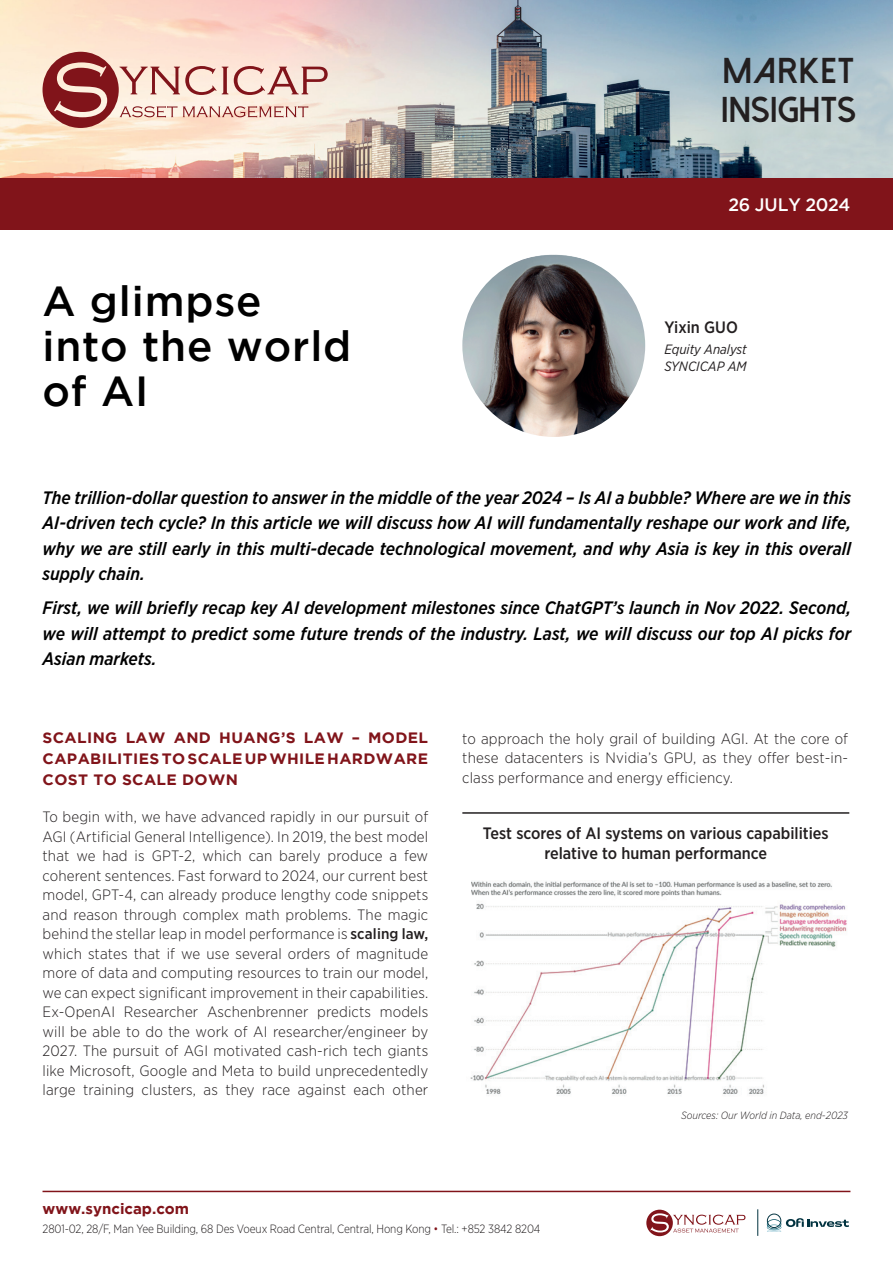
<style>
.page{position:relative;width:893px;height:1263px;background:#fff}
.page>*{position:absolute;margin:0;border:0;box-sizing:border-box;transform-origin:0 0}
.t1{font:500 42px/45px "Gotham";letter-spacing:.02em;color:#000}
.t2{font:800 36px/39px "Dolce Vita";color:#231f20}
.t3{font:italic 500 18px/25.5px "Gotham Narrow";color:#000;text-align:justify}
.t4{font:500 18px "Gotham";letter-spacing:-.02em;color:#fff}
.t5{font:500 16.5px/19.5px "Gotham Narrow";color:#231f20;text-align:center}
.t6{font:300 15px/19.5px "Gotham Narrow";letter-spacing:.01em;color:#231f20;text-align:justify}
.t7{font:700 15px/21px "Gotham";letter-spacing:.025em;color:#81141a;text-align:justify}
.t8{font:700 15px "Gotham";color:#81141a}
.t9{font:italic 13.5px/16.5px "Gotham Narrow";color:#231f20}
.t10{font:300 12px "Gotham Narrow";letter-spacing:-.01em;color:#231f20}
.t11{font:italic 300 10.5px "Gotham Narrow";color:#231f20}
.s1{font-weight:500}
.s2{color:#81141a}
</style>
<div class="page">
<img style="left:0;top:0;width:893px;height:179px">
<svg style="left:43px;top:52px;width:285px;height:76px;background:#dbb1a7"></svg>
<div style="left:0;top:179px;width:893px;height:51px;background:#81141a"></div>
<hr style="left:43px;top:1191px;width:807px;height:1px;background:#81141a">
<img style="left:462px;top:254px;width:183px;height:183px;border-radius:91px">
<svg style="left:646px;top:1210px;width:99px;height:26px"></svg>
<svg style="left:757px;top:1209px;width:1px;height:27px"></svg>
<svg style="left:767px;top:1213px;width:82px;height:18px"></svg>
<img style="left:470px;top:881px;width:377px;height:215px">
<hr style="left:462px;top:812px;width:387px;height:2px;background:#231f20">
<h2 class="t2" style="left:721px;top:51px;width:137px">MARKET<br>INSIGHTS</h2>
<h1 class="t1" style="left:43px;top:278px;width:310px">A glimpse into the world of AI</h1>
<p class="t4" style="left:728px;top:194px;width:123px">26 JULY 2024</p>
<p class="t5" style="left:664px;top:318px;width:75px">Yixin GUO</p>
<p class="t9" style="left:664px;top:341px;width:84px">Equity Analyst<br>SYNCICAP AM</p>
<p class="t3" style="left:43px;top:484px;width:810px">The trillion-dollar question to answer in the middle of the year 2024 – Is AI a bubble? Where are we in this AI-driven tech cycle? In this article we will discuss how AI will fundamentally reshape our work and life, why we are still early in this multi-decade technological movement, and why Asia is key in this overall supply chain.</p>
<p class="t3" style="left:43px;top:595px;width:810px">First, we will briefly recap key AI development milestones since ChatGPT’s launch in Nov 2022. Second, we will attempt to predict some future trends of the industry. Last, we will discuss our top AI picks for Asian markets.</p>
<p class="t7" style="left:43px;top:727px;width:387px">SCALING LAW AND HUANG’S LAW – MODEL CAPABILITIES TO SCALE UP WHILE HARDWARE COST TO SCALE DOWN</p>
<p class="t6" style="left:43px;top:807px;width:387px">To begin with, we have advanced rapidly in our pursuit of AGI (Artificial General Intelligence). In 2019, the best model that we had is GPT-2, which can barely produce a few coherent sentences. Fast forward to 2024, our current best model, GPT-4, can already produce lengthy code snippets and reason through complex math problems. The magic behind the stellar leap in model performance is <span class="s1">scaling law, </span>which states that if we use several orders of magnitude more of data and computing resources to train our model, we can expect significant improvement in their capabilities.<br>Ex-OpenAI Researcher Aschenbrenner predicts models will be able to do the work of AI researcher/engineer by 2027. The pursuit of AGI motivated cash-rich tech giants like Microsoft, Google and Meta to build unprecedentedly large training clusters, as they race against each other</p>
<p class="t6" style="left:462px;top:728px;width:387px">to approach the holy grail of building AGI. At the core of these datacenters is Nvidia’s GPU, as they offer best-in&shy;class performance and energy efficiency.</p>
<p class="t5" style="left:483px;top:823px;width:347px">Test scores of AI systems on various capabilities relative to human performance</p>
<p class="t11" style="left:681px;top:1108px;width:168px">Sources: Our World in Data, end-2023</p>
<p class="t8" style="left:43px;top:1200px;width:148px">www.syncicap.com</p>
<p class="t10" style="left:43px;top:1222px;width:500px">2801-02, 28/F, Man Yee Building, 68 Des Voeux Road Central, Central, Hong Kong <span class="s2">•</span> Tel.: +852 3842 8204</p>
</div>
